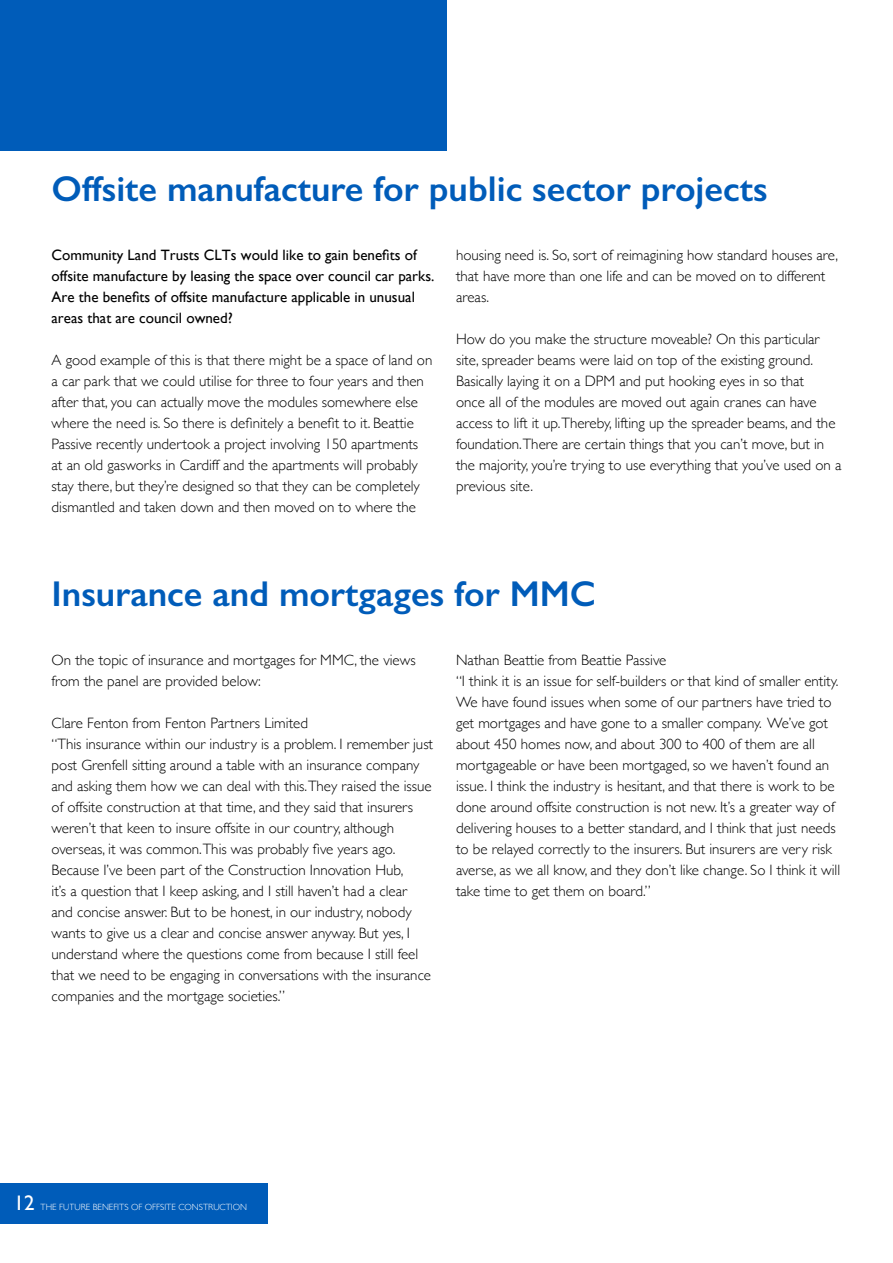
<style>
.page{position:relative;width:893px;height:1263px;background:#fff}
.page>*{position:absolute;margin:0;border:0;box-sizing:border-box;transform-origin:0 0}
.t1{font:600 36px "Gill Sans";color:#005cb9}
.t2{font:21px "Gill Sans";color:#fff}
.t3{font:300 15px/21px "Gill Sans";color:#000}
.t4{font:15px/21px "Gill Sans";color:#000}
.t5{font:300 9px "Gill Sans";color:#fff}
</style>
<div class="page">
<div style="left:0;top:1183px;width:267px;height:41px;background:#005cb9"></div>
<div style="left:0;top:0;width:447px;height:151px;background:#005cb9"></div>
<h1 class="t1" style="left:52px;top:167px;width:717px">Offsite manufacture for public sector projects</h1>
<p class="t4" style="left:52px;top:244px;width:384px">Community Land Trusts CLTs would like to gain benefits of offsite manufacture by leasing the space over council car parks.<br>Are the benefits of offsite manufacture applicable in unusual areas that are council owned?</p>
<p class="t3" style="left:52px;top:349px;width:382px">A good example of this is that there might be a space of land on a car park that we could utilise for three to four years and then after that, you can actually move the modules somewhere else where the need is. So there is definitely a benefit to it. Beattie Passive recently undertook a project involving 150 apartments at an old gasworks in Cardiff and the apartments will probably stay there, but they’re designed so that they can be completely dismantled and taken down and then moved on to where the</p>
<p class="t3" style="left:456px;top:244px;width:384px">housing need is. So, sort of reimagining how standard houses are, that have more than one life and can be moved on to different areas.</p>
<p class="t3" style="left:456px;top:328px;width:387px">How do you make the structure moveable? On this particular site, spreader beams were laid on top of the existing ground.<br>Basically laying it on a DPM and put hooking eyes in so that<br>once all of the modules are moved out again cranes can have access to lift it up.Thereby, lifting up the spreader beams, and the foundation.There are certain things that you can’t move, but in the majority, you’re trying to use everything that you’ve used on a previous site.</p>
<h1 class="t1" style="left:52px;top:572px;width:546px">Insurance and mortgages for MMC</h1>
<p class="t3" style="left:52px;top:649px;width:366px">On the topic of insurance and mortgages for MMC, the views from the panel are provided below:</p>
<p class="t3" style="left:52px;top:712px;width:383px">Clare Fenton from Fenton Partners Limited<br>“This insurance within our industry is a problem. I remember just post Grenfell sitting around a table with an insurance company and asking them how we can deal with this.They raised the issue of offsite construction at that time, and they said that insurers weren’t that keen to insure offsite in our country, although overseas, it was common.This was probably five years ago.<br>Because I’ve been part of the Construction Innovation Hub,<br>it’s a question that I keep asking, and I still haven’t had a clear<br>and concise answer. But to be honest, in our industry, nobody wants to give us a clear and concise answer anyway. But yes, I understand where the questions come from because I still feel that we need to be engaging in conversations with the insurance companies and the mortgage societies.”</p>
<p class="t3" style="left:456px;top:649px;width:386px">Nathan Beattie from Beattie Passive<br>“I think it is an issue for self-builders or that kind of smaller entity.<br>We have found issues when some of our partners have tried to get mortgages and have gone to a smaller company. We’ve got about 450 homes now, and about 300 to 400 of them are all mortgageable or have been mortgaged, so we haven’t found an issue. I think the industry is hesitant, and that there is work to be done around offsite construction is not new. It’s a greater way of delivering houses to a better standard, and I think that just needs to be relayed correctly to the insurers. But insurers are very risk averse, as we all know, and they don’t like change. So I think it will take time to get them on board.”</p>
<h2 class="t2" style="left:14px;top:1190px;width:23px">12</h2>
<p class="t5" style="left:41px;top:1199px;width:208px">THE FUTURE BENEFITS OF OFFSITE CONSTRUCTION</p>
</div>
